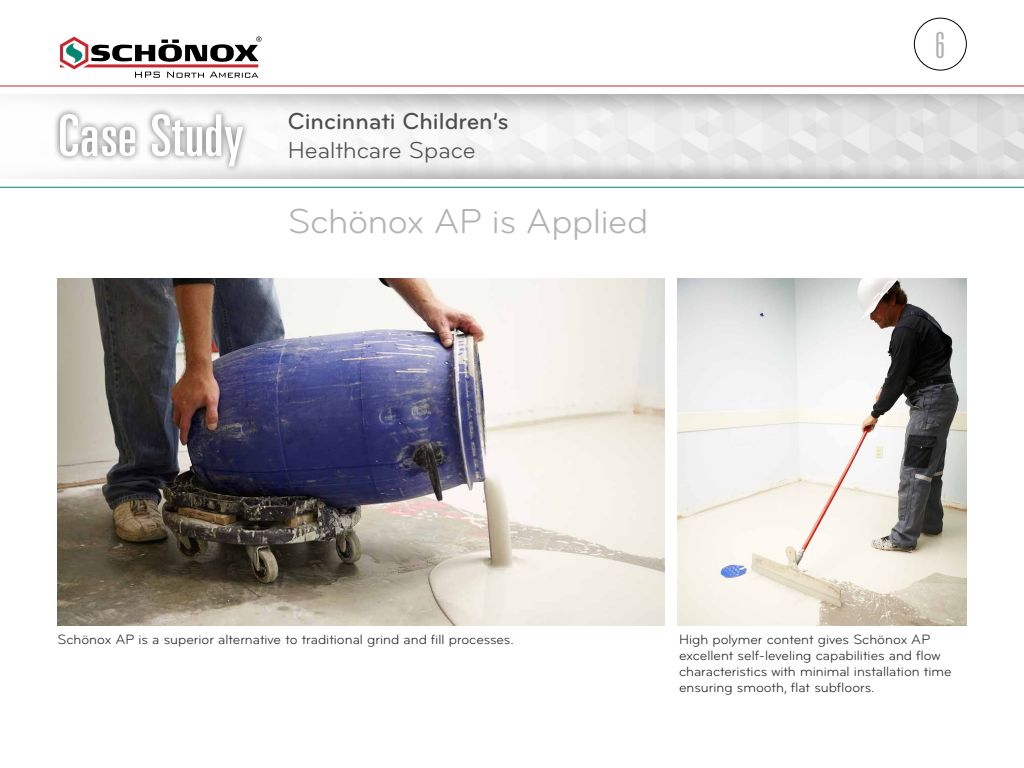
<style>
.page{position:relative;width:1024px;height:768px;background:#fff}
.page>*{position:absolute;margin:0;border:0;box-sizing:border-box;transform-origin:0 0}
.t1{font:36px "Bryant LG";letter-spacing:-.01em;color:#b3b3b3}
.t2{font:300 ultra-condensed 36px "Univers";color:#b3b3b3}
.t3{font:500 24px "Bryant LG";color:#4d4d4d}
.t4{font:24px "Bryant LG";color:#4d4d4d}
.t5{font:14px/16px "Bryant LG";color:#262626}
</style>
<div class="page">
<div style="left:53px;top:107px;width:196px;height:66px;background:#000;opacity:.6"></div>
<svg style="left:60px;top:114px;width:183px;height:52px"></svg>
<hr style="left:0;top:86px;width:1024px;height:1px;background:#c9252c">
<hr style="left:0;top:187px;width:1024px;height:1px;background:#008670">
<img style="left:58px;top:278px;width:607px;height:348px">
<img style="left:677px;top:278px;width:289px;height:348px">
<div style="left:914px;top:18px;width:52px;height:52px;border:1px solid #000;border-radius:50%"></div>
<svg style="left:60px;top:36px;width:202px;height:42px"></svg>
<h2 class="t3" style="left:288px;top:106px;width:222px">Cincinnati Children’s</h2>
<h2 class="t4" style="left:288px;top:136px;width:189px">Healthcare Space</h2>
<h1 class="t1" style="left:288px;top:200px;width:362px">Schönox AP is Applied</h1>
<h1 class="t2" style="left:935px;top:26px;width:11px">6</h1>
<p class="t5" style="left:58px;top:631px;width:458px">Schönox AP is a superior alternative to traditional grind and fill processes.</p>
<p class="t5" style="left:679px;top:631px;width:274px">High polymer content gives Schönox AP excellent self-leveling capabilities and flow characteristics with minimal installation time ensuring smooth, flat subfloors.</p>
</div>
